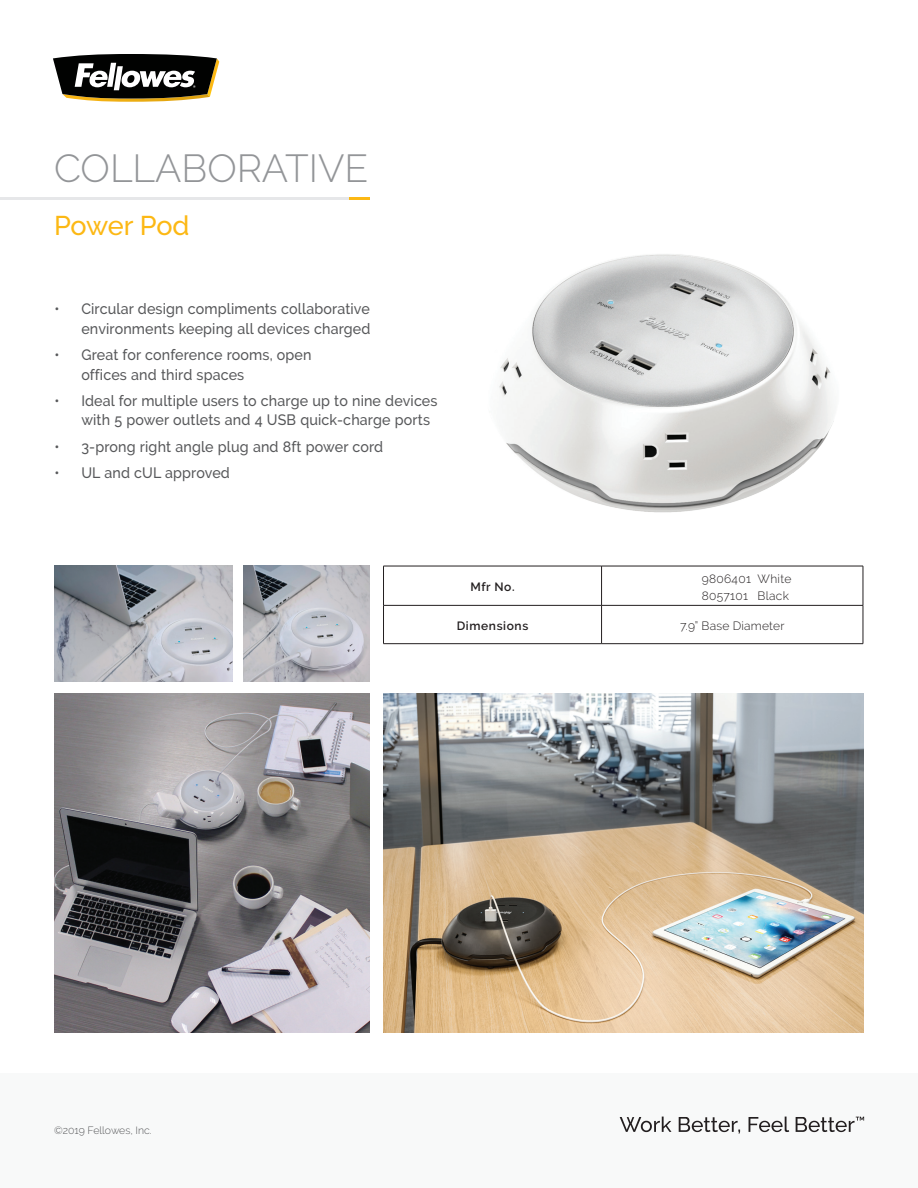
<style>
.page{position:relative;width:918px;height:1188px;background:#fff}
.page>*{position:absolute;margin:0;border:0;box-sizing:border-box;transform-origin:0 0}
.t1{font:300 39px "Raleway";color:#939598}
.t2{font:500 27px "Raleway";letter-spacing:-.01em;color:#fcb814}
.t3{font:500 15px/19.5px "Raleway";letter-spacing:.01em;color:#57585a;scale:.95 1}
.t4{font:300 12px/16.5px "Raleway";letter-spacing:.025em;color:#231f20}
.t5{font:600 12px "Raleway";letter-spacing:.05em;color:#231f20}
.t6{font:300 10.5px "Raleway";color:#57585a}
</style>
<div class="page">
<div style="left:0;top:1073px;width:918px;height:115px;background:#f8f9f9"></div>
<svg style="left:53px;top:54px;width:166px;height:48px"></svg>
<svg style="left:620px;top:1117px;width:51px;height:15px"></svg>
<svg style="left:679px;top:1117px;width:61px;height:17px"></svg>
<svg style="left:749px;top:1117px;width:40px;height:15px"></svg>
<svg style="left:796px;top:1117px;width:68px;height:15px"></svg>
<hr style="left:383px;top:566px;width:219px;height:1px;background:#231f20">
<hr style="left:602px;top:566px;width:261px;height:1px;background:#231f20">
<hr style="left:383px;top:566px;width:1px;height:39px;background:#231f20">
<hr style="left:601px;top:566px;width:1px;height:39px;background:#231f20">
<hr style="left:863px;top:566px;width:1px;height:39px;background:#231f20">
<hr style="left:383px;top:605px;width:219px;height:1px;background:#231f20">
<hr style="left:383px;top:605px;width:1px;height:39px;background:#231f20">
<hr style="left:602px;top:605px;width:261px;height:1px;background:#231f20">
<hr style="left:601px;top:605px;width:1px;height:39px;background:#231f20">
<hr style="left:863px;top:605px;width:1px;height:39px;background:#231f20">
<hr style="left:383px;top:643px;width:219px;height:1px;background:#231f20">
<hr style="left:602px;top:643px;width:261px;height:1px;background:#231f20">
<hr style="left:349px;top:197px;width:20px;height:3px;background:#fcb814">
<hr style="left:0;top:197px;width:349px;height:3px;background:#e6e7e9">
<img style="left:474px;top:254px;width:378px;height:318px">
<img style="left:383px;top:693px;width:481px;height:339px">
<img style="left:54px;top:693px;width:316px;height:339px">
<img style="left:54px;top:566px;width:178px;height:116px">
<img style="left:244px;top:566px;width:126px;height:116px">
<h1 class="t1" style="left:54px;top:146px;width:316px">COLLABORATIVE</h1>
<h2 class="t2" style="left:54px;top:209px;width:137px">Power Pod</h2>
<p class="t3" style="left:54px;top:299px;width:334px;text-align:right">• Circular design compliments collaborative environments keeping all devices charged</p>
<p class="t3" style="left:81px;top:345px;width:244px;text-indent:-27px">• Great for conference rooms, open offices and third spaces</p>
<p class="t3" style="left:81px;top:391px;width:376px;text-indent:-27px">• Ideal for multiple users to charge up to nine devices with 5 power outlets and 4 USB quick-charge ports</p>
<p class="t3" style="left:54px;top:437px;width:348px">• 3-prong right angle plug and 8ft power cord</p>
<p class="t3" style="left:54px;top:463px;width:186px">• UL and cUL approved</p>
<p class="t5" style="left:470px;top:580px;width:46px">Mfr No.</p>
<p class="t4" style="left:702px;top:571px;width:91px">9806401 White<br>8057101 Black</p>
<p class="t5" style="left:457px;top:619px;width:73px">Dimensions</p>
<p class="t4" style="left:680px;top:618px;width:106px">7.9” Base Diameter</p>
<p class="t6" style="left:54px;top:1124px;width:99px">©2019 Fellowes, Inc.</p>
</div>
